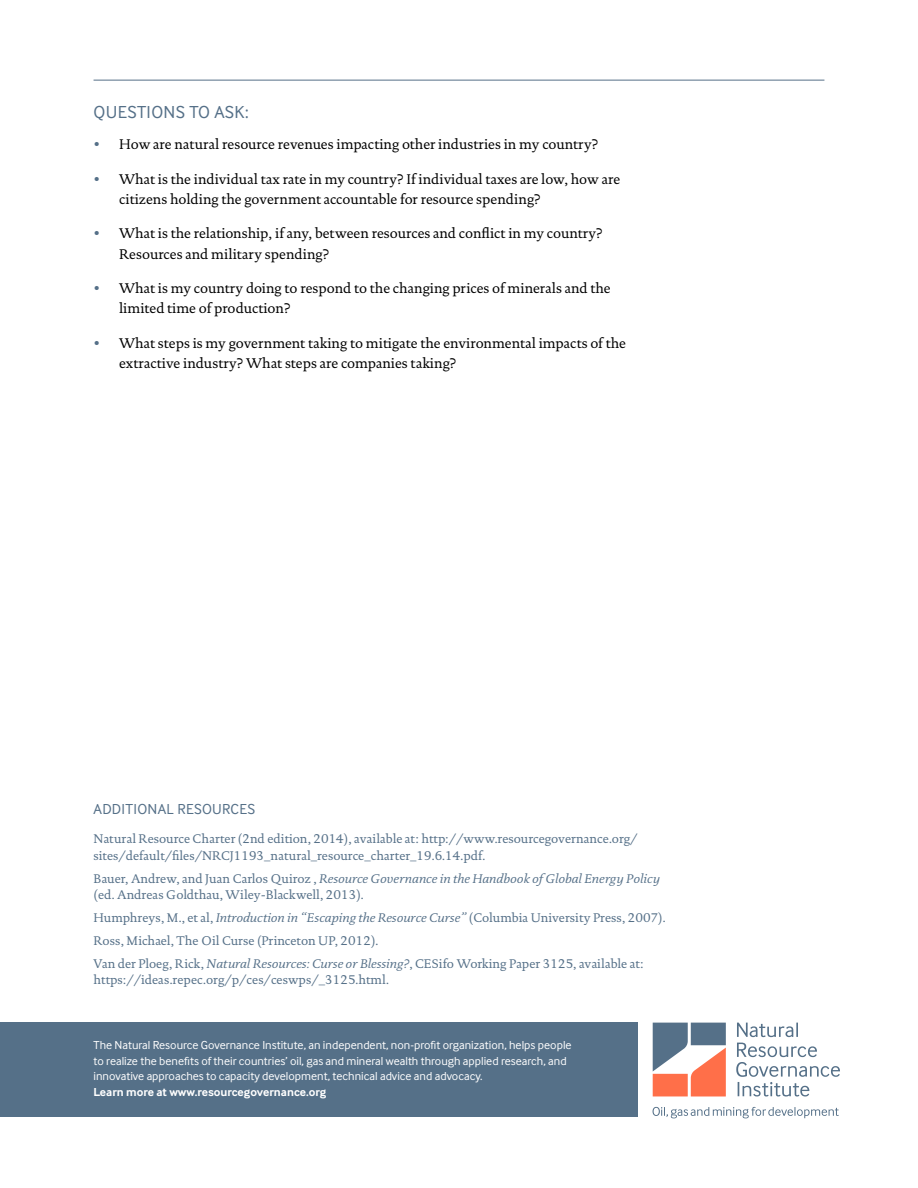
<style>
.page{position:relative;width:918px;height:1188px;background:#fff}
.page>*{position:absolute;margin:0;border:0;box-sizing:border-box;transform-origin:0 0}
.t1{font:18px "Inter Face";letter-spacing:.02em;color:#557088}
.t2{font:15px "Inter Face";letter-spacing:.02em;color:#557088}
.t3{font:14.25px/20.2px "DTL Documenta T";color:#000}
.t4{font:12.75px/16.5px "DTL Documenta T";color:#557088}
.t5{font:12px/15.8px "Inter Face";color:#fff}
.t6{font:700 12px "Inter Face";color:#fff}
.s1{color:#557088}
.s2{font-style:italic}
</style>
<div class="page">
<hr style="left:94px;top:80px;width:730px;height:1px;background:#557088">
<svg style="left:736px;top:1043px;width:104px;height:54px"></svg>
<svg style="left:737px;top:1023px;width:61px;height:14px"></svg>
<svg style="left:653px;top:1023px;width:73px;height:73px"></svg>
<svg style="left:653px;top:1107px;width:186px;height:11px"></svg>
<div style="left:0;top:1022px;width:638px;height:95px;background:#557088"></div>
<h1 class="t1" style="left:94px;top:102px;width:157px">QUESTIONS TO ASK:</h1>
<p class="t3" style="left:94px;top:134px;width:506px"><span class="s1">•</span> How are natural resource revenues impacting other industries in my country?</p>
<p class="t3" style="left:119px;top:169px;width:503px;text-indent:-26px"><span class="s1">•</span> What is the individual tax rate in my country? If individual taxes are low, how are citizens holding the government accountable for resource spending?</p>
<p class="t3" style="left:119px;top:223px;width:485px;text-indent:-26px"><span class="s1">•</span> What is the relationship, if any, between resources and conflict in my country?<br>Resources and military spending?</p>
<p class="t3" style="left:119px;top:278px;width:493px;text-indent:-26px"><span class="s1">•</span> What is my country doing to respond to the changing prices of minerals and the limited time of production?</p>
<p class="t3" style="left:119px;top:333px;width:508px;text-indent:-26px"><span class="s1">•</span> What steps is my government taking to mitigate the environmental impacts of the extractive industry? What steps are companies taking?</p>
<p class="t2" style="left:94px;top:801px;width:163px">ADDITIONAL RESOURCES</p>
<p class="t4" style="left:94px;top:831px;width:546px">Natural Resource Charter (2nd edition, 2014), available at: http://www.resourcegovernance.org/ sites/default/files/NRCJ1193_natural_resource_charter_19.6.14.pdf.</p>
<p class="t4" style="left:94px;top:870px;width:568px">Bauer, Andrew, and Juan Carlos Quiroz , <span class="s2">Resource Governance in the Handbook of Global Energy Policy </span>(ed. Andreas Goldthau, Wiley-Blackwell, 2013).</p>
<p class="t4" style="left:94px;top:906px;width:574px;line-height:22.8px">Humphreys, M., et al, <span class="s2">Introduction in “Escaping the Resource Curse”</span> (Columbia University Press, 2007).<br>Ross, Michael, The Oil Curse (Princeton UP, 2012).<br>Van der Ploeg, Rick, <span class="s2">Natural Resources: Curse or Blessing?</span>, CESifo Working Paper 3125, available at:</p>
<p class="t4" style="left:94px;top:972px;width:297px">https://ideas.repec.org/p/ces/ceswps/_3125.html.</p>
<p class="t5" style="left:94px;top:1037px;width:480px">The Natural Resource Governance Institute, an independent, non-profit organization, helps people to realize the benefits of their countries’ oil, gas and mineral wealth through applied research, and innovative approaches to capacity development, technical advice and advocacy.</p>
<p class="t6" style="left:94px;top:1085px;width:234px">Learn more at www.resourcegovernance.org</p>
</div>
